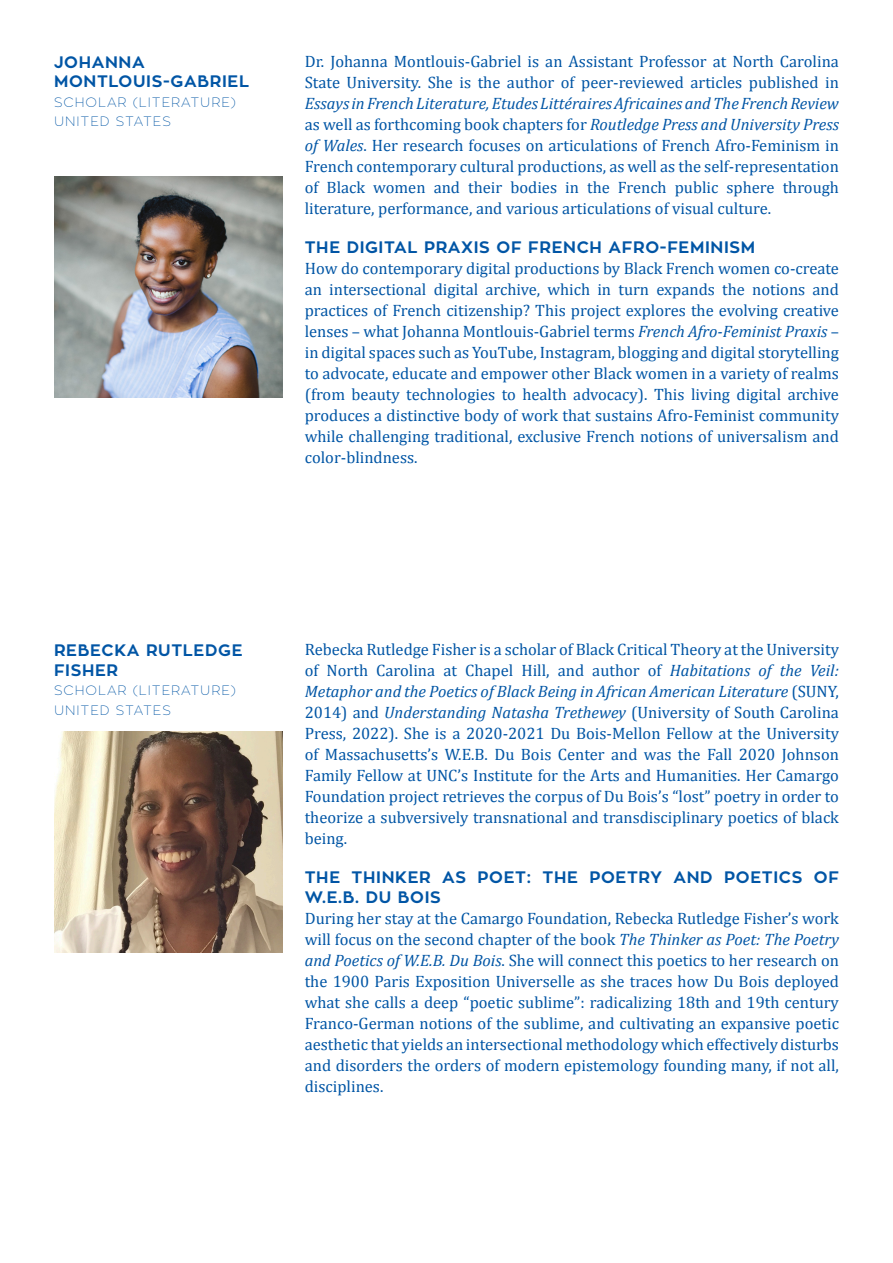
<style>
.page{position:relative;width:893px;height:1263px;background:#fff}
.page>*{position:absolute;margin:0;border:0;box-sizing:border-box;transform-origin:0 0}
.t1{font:16.5px/21px "Cambria";color:#0155a5;text-align:justify}
.t2{font:700 16.5px/19.8px "Zona Pro";letter-spacing:.04em;color:#0155a5}
.t3{font:100 13.5px/19.5px "Zona Pro";letter-spacing:.07em;color:#0155a5}
.s1{font-style:italic}
</style>
<div class="page">
<img style="left:54px;top:731px;width:228px;height:221px">
<img style="left:54px;top:176px;width:228px;height:222px">
<p class="t2" style="left:54px;top:52px;width:197px">JOHANNA<br>MONTLOUIS-GABRIEL</p>
<p class="t3" style="left:54px;top:92px;width:183px">SCHOLAR (LITERATURE)<br>UNITED STATES</p>
<p class="t1" style="left:305px;top:51px;width:536px">Dr. Johanna Montlouis-Gabriel is an Assistant Professor at North Carolina State University. She is the author of peer-reviewed articles published in <span class="s1">Essays in French Literature, Etudes Littéraires Africaines and The French Review </span>as well as forthcoming book chapters for <span class="s1">Routledge Press and University Press of Wales</span>. Her research focuses on articulations of French Afro-Feminism in French contemporary cultural productions, as well as the self-representation of Black women and their bodies in the French public sphere through literature, performance, and various articulations of visual culture.</p>
<p class="t2" style="left:305px;top:238px;width:452px">THE DIGITAL PRAXIS OF FRENCH AFRO-FEMINISM</p>
<p class="t1" style="left:305px;top:258px;width:536px">How do contemporary digital productions by Black French women co-create an intersectional digital archive, which in turn expands the notions and practices of French citizenship? This project explores the evolving creative lenses – what Johanna Montlouis-Gabriel terms <span class="s1">French Afro-Feminist Praxis</span> – in digital spaces such as YouTube, Instagram, blogging and digital storytelling to advocate, educate and empower other Black women in a variety of realms (from beauty technologies to health advocacy). This living digital archive produces a distinctive body of work that sustains Afro-Feminist community while challenging traditional, exclusive French notions of universalism and color-blindness.</p>
<p class="t2" style="left:54px;top:640px;width:190px">REBECKA RUTLEDGE<br>FISHER</p>
<p class="t3" style="left:54px;top:680px;width:183px">SCHOLAR (LITERATURE)<br>UNITED STATES</p>
<p class="t1" style="left:305px;top:639px;width:536px">Rebecka Rutledge Fisher is a scholar of Black Critical Theory at the University of North Carolina at Chapel Hill, and author of <span class="s1">Habitations of the Veil:<br>Metaphor and the Poetics of Black Being in African American Literature</span> (SUNY, 2014) and <span class="s1">Understanding Natasha Trethewey</span> (University of South Carolina Press, 2022). She is a 2020-2021 Du Bois-Mellon Fellow at the University of Massachusetts’s W.E.B. Du Bois Center and was the Fall 2020 Johnson Family Fellow at UNC’s Institute for the Arts and Humanities. Her Camargo Foundation project retrieves the corpus of Du Bois’s “lost” poetry in order to theorize a subversively transnational and transdisciplinary poetics of black being.</p>
<p class="t2" style="left:305px;top:868px;width:536px">THE THINKER AS POET: THE POETRY AND POETICS OF<br>W.E.B. DU BOIS</p>
<p class="t1" style="left:305px;top:908px;width:536px">During her stay at the Camargo Foundation, Rebecka Rutledge Fisher’s work will focus on the second chapter of the book <span class="s1">The Thinker as Poet: The Poetry and Poetics of W.E.B. Du Bois</span>. She will connect this poetics to her research on the 1900 Paris Exposition Universelle as she traces how Du Bois deployed what she calls a deep “poetic sublime”: radicalizing 18th and 19th century Franco-German notions of the sublime, and cultivating an expansive poetic aesthetic that yields an intersectional methodology which effectively disturbs and disorders the orders of modern epistemology founding many, if not all, disciplines.</p>
</div>
